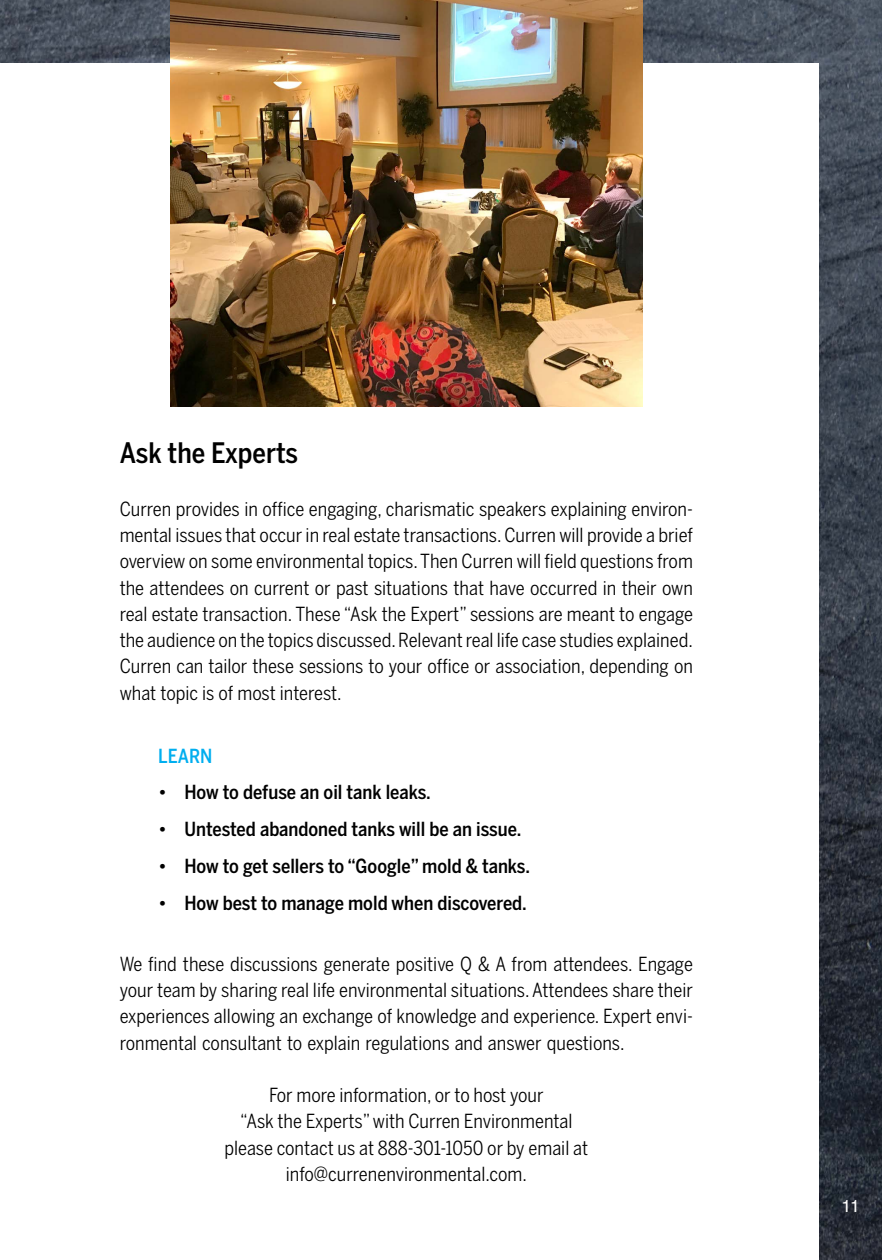
<style>
.page{position:relative;width:882px;height:1260px;background:#fff}
.page>*{position:absolute;margin:0;border:0;box-sizing:border-box;transform-origin:0 0}
.t1{font:500 28px "Benton Sans Cond";color:#000}
.t2{font:19.25px/26.2px "Benton Sans Cond";color:#000;text-align:justify}
.t3{font:500 19.25px "Benton Sans Cond";color:#000}
.t4{font:500 19.25px "Benton Sans Cond";color:#00aeef}
.t5{font:17.5px "Helvetica";color:#fff}
</style>
<div class="page">
<img style="left:0;top:0;width:882px;height:1260px">
<div style="left:0;top:63px;width:819px;height:1197px;background:#fff"></div>
<img style="left:170px;top:0;width:473px;height:407px">
<h1 class="t1" style="left:120px;top:437px;width:180px">Ask the Experts</h1>
<p class="t2" style="left:120px;top:496px;width:575px">Curren provides in office engaging, charismatic speakers explaining environ&shy;mental issues that occur in real estate transactions. Curren will provide a brief overview on some environmental topics. Then Curren will field questions from the attendees on current or past situations that have occurred in their own real estate transaction. These “Ask the Expert” sessions are meant to engage the audience on the topics discussed. Relevant real life case studies explained.<br>Curren can tailor these sessions to your office or association, depending on what topic is of most interest.</p>
<p class="t4" style="left:158px;top:744px;width:56px">LEARN</p>
<p class="t3" style="left:158px;top:781px;width:274px">• How to defuse an oil tank leaks.</p>
<p class="t3" style="left:158px;top:818px;width:365px">• Untested abandoned tanks will be an issue.</p>
<p class="t3" style="left:158px;top:855px;width:373px">• How to get sellers to “Google” mold &amp; tanks.</p>
<p class="t3" style="left:158px;top:891px;width:370px">• How best to manage mold when discovered.</p>
<p class="t2" style="left:120px;top:951px;width:575px">We find these discussions generate positive Q &amp; A from attendees. Engage your team by sharing real life environmental situations. Attendees share their experiences allowing an exchange of knowledge and experience. Expert envi&shy;ronmental consultant to explain regulations and answer questions.</p>
<p class="t2" style="left:224px;top:1082px;width:365px;text-align:center">For more information, or to host your<br>“Ask the Experts” with Curren Environmental please contact us at 888-301-1050 or by email at info@currenenvironmental.com.</p>
<p class="t5" style="left:842px;top:1192px;width:20px">11</p>
</div>
